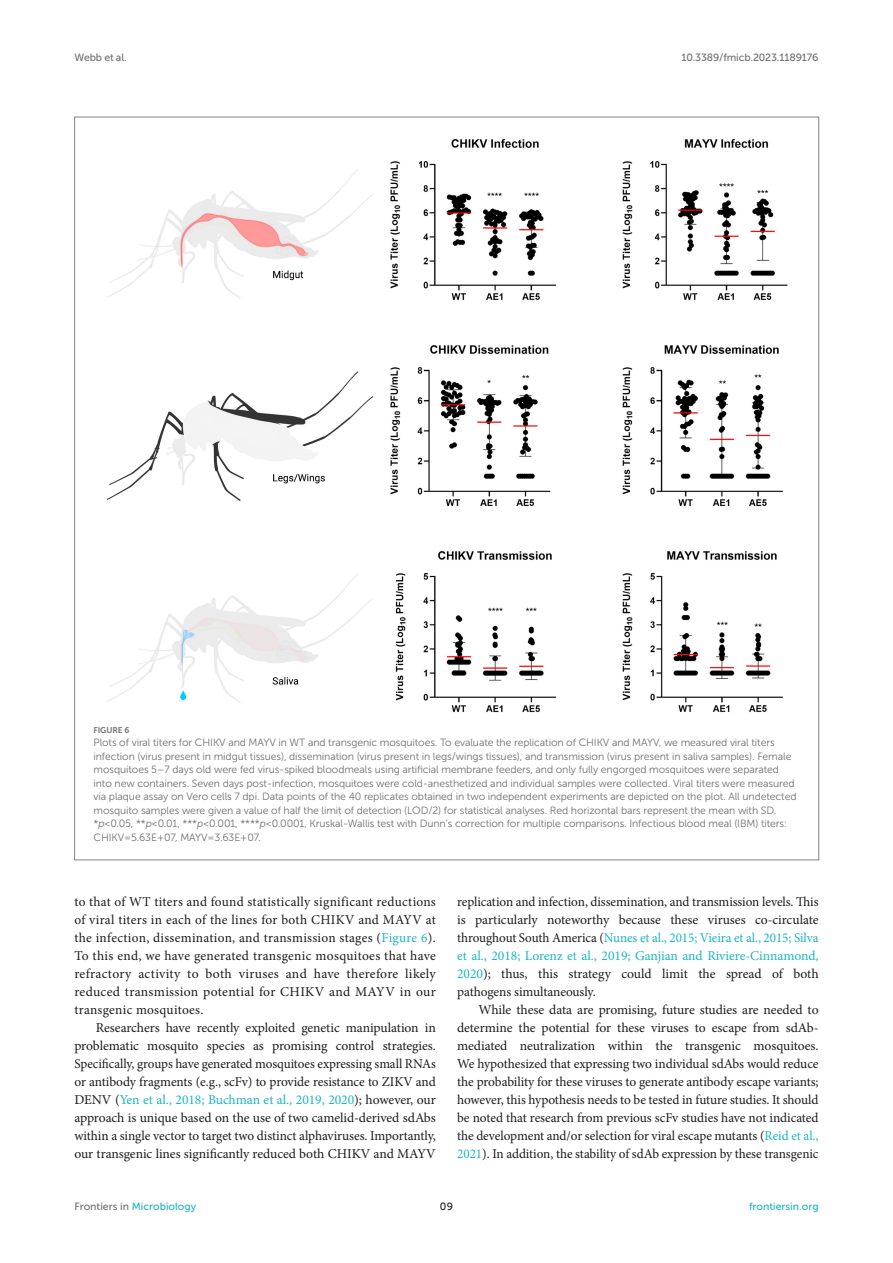
<style>
.page{position:relative;width:893px;height:1263px;background:#fff}
.page>*{position:absolute;margin:0;border:0;box-sizing:border-box;transform-origin:0 0}
.TEXT{font:13.5px/18px "Minion Pro";letter-spacing:-.005em;color:#1b1c1b;text-align:justify}
.FIG_LEG{font:10.5px/13.5px "Museo Sans 300";letter-spacing:-.01em;color:#706f70}
.t1{font:10.5px "Museo Sans 500";color:#1db5c3}
.t2{font:10.5px "Museo Sans 500";letter-spacing:-.015em;color:#706f70}
.t3{font:10.5px "Museo Sans 500";color:#1b1c1b}
.FIG_HD{font:8.25px "Museo Sans 700";letter-spacing:-.01em;color:#706f70}
.s1{font-style:italic}
.s2{color:#1db5c3}
.s3{color:#706f70}
</style>
<div class="page">
<img style="left:106px;top:139px;width:682px;height:574px">
<p class="t2" style="left:74px;top:51px;width:54px">Webb et al.</p>
<p class="t2" style="left:681px;top:51px;width:139px">10.3389/fmicb.2023.1189176</p>
<p class="FIG_HD" style="left:94px;top:725px;width:37px">FIGURE 6</p>
<p class="FIG_LEG" style="left:94px;top:736px;width:704px">Plots of viral titers for CHIKV and MAYV in WT and transgenic mosquitoes. To evaluate the replication of CHIKV and MAYV, we measured viral titers infection (virus present in midgut tissues), dissemination (virus present in legs/wings tissues), and transmission (virus present in saliva samples). Female mosquitoes 5–7 days old were fed virus-spiked bloodmeals using artificial membrane feeders, and only fully engorged mosquitoes were separated into new containers. Seven days post-infection, mosquitoes were cold-anesthetized and individual samples were collected. Viral titers were measured via plaque assay on Vero cells 7 dpi. Data points of the 40 replicates obtained in two independent experiments are depicted on the plot. All undetected mosquito samples were given a value of half the limit of detection (LOD/2) for statistical analyses. Red horizontal bars represent the mean with SD.<br>*<span class="s1">p</span> &lt; 0.05, **<span class="s1">p</span> &lt; 0.01, ***<span class="s1">p</span> &lt; 0.001, ****<span class="s1">p</span> &lt; 0.0001, Kruskal-Wallis test with Dunn’s correction for multiple comparisons. Infectious blood meal (IBM) titers:<br>CHIKV = 5.63E+07, MAYV = 3.63E+07.</p>
<p class="TEXT" style="left:74px;top:893px;width:363px">to that of WT titers and found statistically significant reductions of viral titers in each of the lines for both CHIKV and MAYV at the infection, dissemination, and transmission stages (<span class="s2">Figure 6</span>).<br>To this end, we have generated transgenic mosquitoes that have refractory activity to both viruses and have therefore likely reduced transmission potential for CHIKV and MAYV in our transgenic mosquitoes.</p>
<p class="TEXT" style="left:74px;top:1019px;width:363px;text-indent:21px">Researchers have recently exploited genetic manipulation in problematic mosquito species as promising control strategies.<br>Specifically, groups have generated mosquitoes expressing small RNAs or antibody fragments (e.g., scFv) to provide resistance to ZIKV and DENV (<span class="s2">Yen et al., 2018; Buchman et al., 2019, 2020</span>); however, our approach is unique based on the use of two camelid-derived sdAbs within a single vector to target two distinct alphaviruses. Importantly, our transgenic lines significantly reduced both CHIKV and MAYV</p>
<p class="TEXT" style="left:457px;top:893px;width:363px">replication and infection, dissemination, and transmission levels. This is particularly noteworthy because these viruses co-circulate throughout South America (<span class="s2">Nunes et al., 2015; Vieira et al., 2015; Silva et al., 2018; Lorenz et al., 2019; Ganjian and Riviere-Cinnamond, 2020</span>); thus, this strategy could limit the spread of both pathogens simultaneously.</p>
<p class="TEXT" style="left:457px;top:1001px;width:363px;text-indent:21px">While these data are promising, future studies are needed to determine the potential for these viruses to escape from sdAb&shy;mediated neutralization within the transgenic mosquitoes.<br>We hypothesized that expressing two individual sdAbs would reduce the probability for these viruses to generate antibody escape variants; however, this hypothesis needs to be tested in future studies. It should be noted that research from previous scFv studies have not indicated the development and/or selection for viral escape mutants (<span class="s2">Reid et al., 2021</span>). In addition, the stability of sdAb expression by these transgenic</p>
<p class="t1" style="left:74px;top:1200px;width:123px"><span class="s3">Frontiers in</span> Microbiology</p>
<p class="t3" style="left:440px;top:1200px;width:15px">09</p>
<p class="t1" style="left:749px;top:1200px;width:71px">frontiersin.org</p>
</div>
